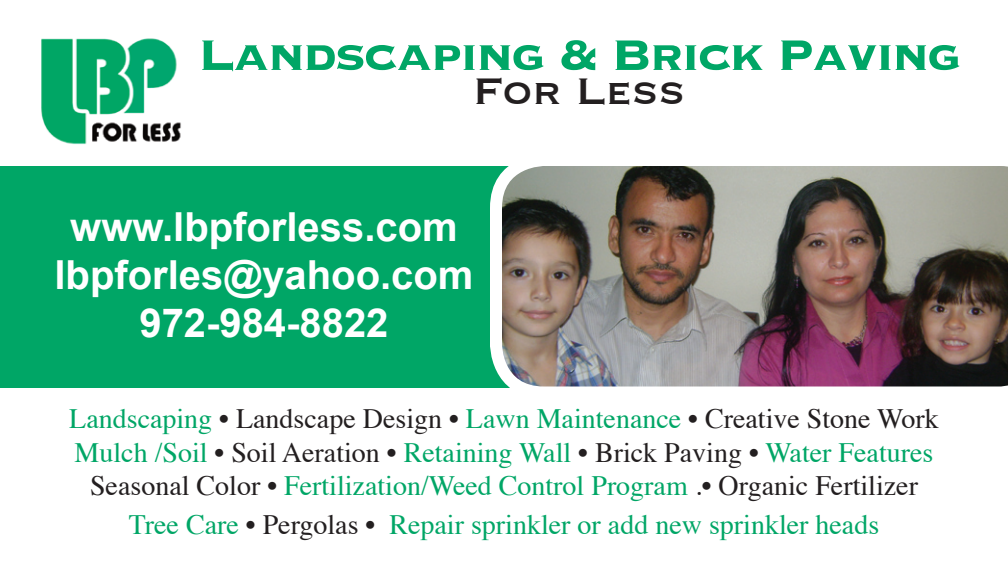
<style>
.page{position:relative;width:1008px;height:576px;background:#fff}
.page>*{position:absolute;margin:0;border:0;box-sizing:border-box;transform-origin:0 0}
.t1{font:700 56px "Copperplate";letter-spacing:-.04em;color:#00a666}
.t2{font:48px "Copperplate";color:#231f20}
.t3{font:700 40px "Arial";color:#fff}
.t4{font:28px/33.6px "Times";color:#00a666}
.t5{font:28px "Times";color:#231f20}
.s1{color:#231f20}
.s2{color:#00a666}
</style>
<div class="page">
<img style="left:41px;top:38px;width:140px;height:106px">
<div style="left:0;top:166px;width:543px;height:221px;background:#00a666"></div>
<img style="left:490px;top:166px;width:518px;height:222px">
<p class="t1" style="left:198px;top:19px;width:765px">Landscaping &amp; Brick Paving</p>
<p class="t2" style="left:473px;top:60px;width:214px">For Less</p>
<p class="t3" style="left:70px;top:201px;width:389px">www.lbpforless.com</p>
<p class="t3" style="left:54px;top:249px;width:421px">lbpforles@yahoo.com</p>
<p class="t3" style="left:139px;top:297px;width:251px">972-984-8822</p>
<p class="t4" style="left:69px;top:399px;width:871px">Landscaping <span class="s1">• Landscape Design •</span> Lawn Maintenance <span class="s1">• Creative Stone Work<br></span>Mulch /Soil <span class="s1">• Soil Aeration •</span> Retaining Wall <span class="s1">• Brick Paving •</span> Water Features</p>
<p class="t5" style="left:90px;top:460px;width:829px">Seasonal Color • <span class="s2">Fertilization/Weed Control Program</span> .• Organic Fertilizer</p>
<p class="t4" style="left:129px;top:505px;width:752px">Tree Care <span class="s1">• Pergolas •</span> Repair sprinkler or add new sprinkler heads</p>
</div>
